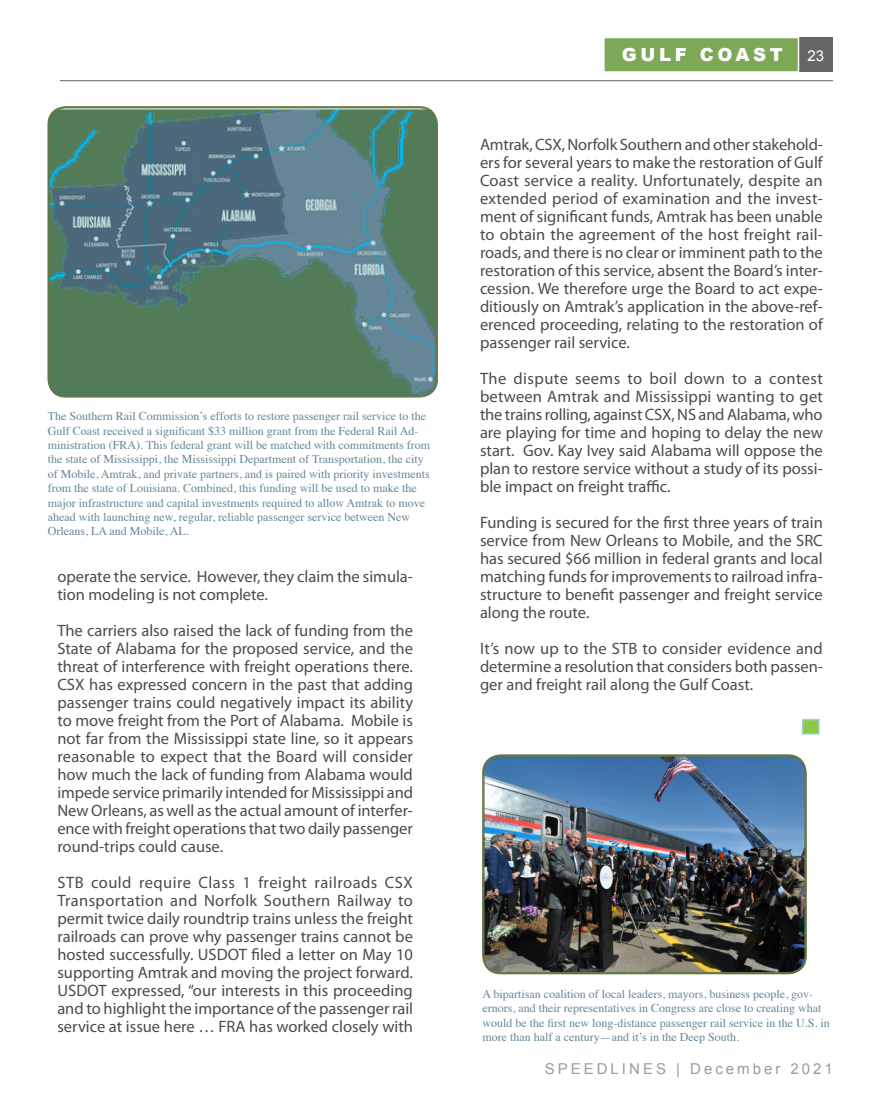
<style>
.page{position:relative;width:893px;height:1106px;background:#fff}
.page>*{position:absolute;margin:0;border:0;box-sizing:border-box;transform-origin:0 0}
.Section_heading_head{font:900 18px "Arial";letter-spacing:.2em;color:#fff}
.Body{font:16.5px/18px "Myriad Pro";color:#4a4c4c;text-align:justify}
.Footer_Master_page{font:15px "Arial";letter-spacing:.2em;color:#9a9c9e}
.t1{font:15px "Arial";color:#fff}
.t2{font:12px/14.4px "Times";color:#648697}
</style>
<div class="page">
<div style="left:798px;top:38px;width:35px;height:34px;background:#656666"></div>
<hr style="left:60px;top:80px;width:773px;height:1px;background:#73776c">
<div style="left:604px;top:38px;width:194px;height:34px;background:#7ca858"></div>
<div style="left:603px;top:37px;width:196px;height:36px;border:2px solid #fff"></div>
<div style="left:803px;top:719px;width:16px;height:15px;background:#8ec741"></div>
<div style="left:802px;top:718px;width:18px;height:16px;border:2px solid #9ccee7"></div>
<img style="left:48px;top:109px;width:389px;height:287px">
<div style="left:49px;top:108px;width:387px;height:288px;border:1px solid #637747;border-radius:17px"></div>
<img style="left:483px;top:755px;width:323px;height:218px">
<div style="left:484px;top:756px;width:321px;height:216px;border:1px solid #637747;border-radius:17px"></div>
<p class="t2" style="left:48px;top:408px;width:384px">The Southern Rail Commission’s efforts to restore passenger rail service to the Gulf Coast received a significant $33 million grant from the Federal Rail Ad&shy;ministration (FRA). This federal grant will be matched with commitments from the state of Mississippi, the Mississippi Department of Transportation, the city of Mobile, Amtrak, and private partners, and is paired with priority investments from the state of Louisiana. Combined, this funding will be used to make the major infrastructure and capital investments required to allow Amtrak to move ahead with launching new, regular, reliable passenger service between New Orleans, LA and Mobile, AL.</p>
<p class="Body" style="left:57px;top:567px;width:357px">operate the service. However, they claim the simula&shy;tion modeling is not complete.</p>
<p class="Body" style="left:57px;top:621px;width:357px">The carriers also raised the lack of funding from the State of Alabama for the proposed service, and the threat of interference with freight operations there.<br>CSX has expressed concern in the past that adding passenger trains could negatively impact its ability to move freight from the Port of Alabama. Mobile is not far from the Mississippi state line, so it appears reasonable to expect that the Board will consider how much the lack of funding from Alabama would impede service primarily intended for Mississippi and New Orleans, as well as the actual amount of interfer&shy;ence with freight operations that two daily passenger round-trips could cause.</p>
<p class="Body" style="left:57px;top:873px;width:357px">STB could require Class 1 freight railroads CSX Transportation and Norfolk Southern Railway to permit twice daily roundtrip trains unless the freight railroads can prove why passenger trains cannot be hosted successfully. USDOT filed a letter on May 10 supporting Amtrak and moving the project forward.<br>USDOT expressed, “our interests in this proceeding and to highlight the importance of the passenger rail service at issue here … FRA has worked closely with</p>
<p class="Section_heading_head" style="left:622px;top:42px;width:162px">GULF COAST</p>
<p class="t1" style="left:807px;top:46px;width:18px">23</p>
<p class="Body" style="left:480px;top:135px;width:344px">Amtrak, CSX, Norfolk Southern and other stakehold&shy;ers for several years to make the restoration of Gulf Coast service a reality. Unfortunately, despite an extended period of examination and the invest&shy;ment of significant funds, Amtrak has been unable to obtain the agreement of the host freight rail&shy;roads, and there is no clear or imminent path to the restoration of this service, absent the Board’s inter&shy;cession. We therefore urge the Board to act expe&shy;ditiously on Amtrak’s application in the above-ref&shy;erenced proceeding, relating to the restoration of passenger rail service.</p>
<p class="Body" style="left:480px;top:369px;width:344px">The dispute seems to boil down to a contest between Amtrak and Mississippi wanting to get the trains rolling, against CSX, NS and Alabama, who are playing for time and hoping to delay the new start. Gov. Kay Ivey said Alabama will oppose the plan to restore service without a study of its possi&shy;ble impact on freight traffic.</p>
<p class="Body" style="left:480px;top:513px;width:344px">Funding is secured for the first three years of train service from New Orleans to Mobile, and the SRC has secured $66 million in federal grants and local matching funds for improvements to railroad infra&shy;structure to benefit passenger and freight service along the route.</p>
<p class="Body" style="left:480px;top:639px;width:344px">It’s now up to the STB to consider evidence and determine a resolution that considers both passen&shy;ger and freight rail along the Gulf Coast.</p>
<p class="t2" style="left:483px;top:985px;width:349px">A bipartisan coalition of local leaders, mayors, business people, gov&shy;ernors, and their representatives in Congress are close to creating what would be the first new long-distance passenger rail service in the U.S. in more than half a century—and it’s in the Deep South.</p>
<p class="Footer_Master_page" style="left:545px;top:1059px;width:290px">SPEEDLINES | December 2021</p>
</div>
